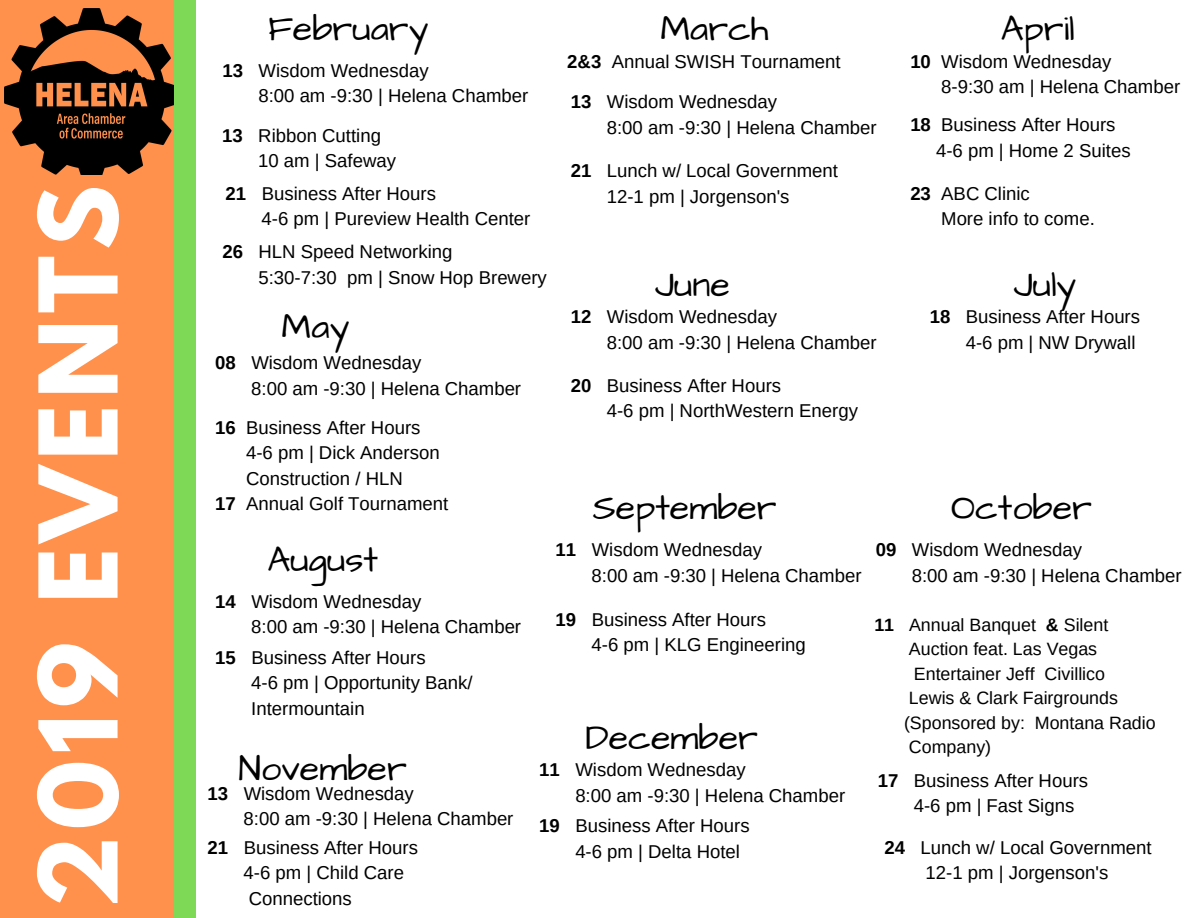
<style>
.page{position:relative;width:1188px;height:918px;background:#fff}
.page>*{position:absolute;margin:0;border:0;box-sizing:border-box;transform-origin:0 0}
.t1{font:700 96px "League Spartan";letter-spacing:.065em;color:#fff}
.t2{font:36px "Architects Daughter";color:#000}
.t3{font:18.6px/25.5px "Arimo";color:#000}
.t4{font:17.7px "Arimo";color:#000}
.s1{font-weight:700}
</style>
<div class="page">
<div style="left:0;top:0;width:186px;height:918px;background:#ff914d"></div>
<img style="left:5px;top:8px;width:169px;height:167px">
<div style="left:174px;top:0;width:22px;height:918px;background:#7ed957"></div>
<h1 class="t1" style="left:31px;top:908px;width:724px;rotate:-90deg">2019 EVENTS</h1>
<h2 class="t2" style="left:268px;top:4px;width:162px">February</h2>
<h2 class="t2" style="left:660px;top:4px;width:110px">March</h2>
<h2 class="t2" style="left:1001px;top:5px;width:75px">April</h2>
<p class="t3" style="left:567px;top:49px;width:275px"><span class="s1">2&amp;3</span> Annual SWISH Tournament</p>
<p class="t3" style="left:941px;top:49px;width:240px;text-indent:-31px"><span class="s1">10</span> Wisdom Wednesday<br>8-9:30 am | Helena Chamber</p>
<p class="t3" style="left:936px;top:112px;width:196px;text-indent:-26px"><span class="s1">18</span> Business After Hours<br>4-6 pm | Home 2 Suites</p>
<p class="t3" style="left:258px;top:57px;width:271px;text-indent:-36px"><span class="s1">13</span> Wisdom Wednesday<br>8:00 am -9:30 | Helena Chamber</p>
<p class="t3" style="left:607px;top:89px;width:271px;text-indent:-36px"><span class="s1">13</span> Wisdom Wednesday<br>8:00 am -9:30 | Helena Chamber</p>
<p class="t3" style="left:607px;top:158px;width:233px;text-indent:-36px"><span class="s1">21</span> Lunch w/ Local Government<br>12-1 pm | Jorgenson's</p>
<p class="t3" style="left:258px;top:122px;width:139px;text-indent:-36px"><span class="s1">13</span> Ribbon Cutting<br>10 am | Safeway</p>
<p class="t3" style="left:262px;top:181px;width:270px;text-indent:-36px"><span class="s1">21</span> Business After Hours<br>4-6 pm | Pureview Health Center</p>
<p class="t3" style="left:941px;top:181px;width:155px;text-indent:-31px"><span class="s1">23</span> ABC Clinic<br>More info to come.</p>
<p class="t3" style="left:258px;top:239px;width:290px;text-indent:-36px"><span class="s1">26</span> HLN Speed Networking<br>5:30-7:30 pm | Snow Hop Brewery</p>
<h2 class="t2" style="left:282px;top:302px;width:69px">May</h2>
<p class="t3" style="left:251px;top:350px;width:271px;text-indent:-36px"><span class="s1">08</span> Wisdom Wednesday<br>8:00 am -9:30 | Helena Chamber</p>
<p class="t3" style="left:246px;top:414px;width:195px;text-indent:-31px"><span class="s1">16</span> Business After Hours<br>4-6 pm | Dick Anderson<br>Construction / HLN</p>
<p class="t3" style="left:215px;top:491px;width:235px"><span class="s1">17</span> Annual Golf Tournament</p>
<h2 class="t2" style="left:267px;top:535px;width:112px">August</h2>
<h2 class="t2" style="left:655px;top:260px;width:76px">June</h2>
<h2 class="t2" style="left:1014px;top:260px;width:64px">July</h2>
<p class="t3" style="left:607px;top:304px;width:271px;text-indent:-36px"><span class="s1">12</span> Wisdom Wednesday<br>8:00 am -9:30 | Helena Chamber</p>
<p class="t3" style="left:607px;top:373px;width:253px;text-indent:-36px"><span class="s1">20</span> Business After Hours<br>4-6 pm | NorthWestern Energy</p>
<p class="t3" style="left:930px;top:304px;width:212px;text-align:right"><span class="s1">18</span> Business After Hours<br>4-6 pm | NW Drywall</p>
<h2 class="t2" style="left:593px;top:483px;width:186px">September</h2>
<h2 class="t2" style="left:951px;top:483px;width:143px">October</h2>
<p class="t3" style="left:592px;top:537px;width:271px;text-indent:-36px"><span class="s1">11</span> Wisdom Wednesday<br>8:00 am -9:30 | Helena Chamber</p>
<p class="t3" style="left:912px;top:537px;width:271px;text-indent:-36px"><span class="s1">09</span> Wisdom Wednesday<br>8:00 am -9:30 | Helena Chamber</p>
<p class="t3" style="left:251px;top:589px;width:271px;text-indent:-36px"><span class="s1">14</span> Wisdom Wednesday<br>8:00 am -9:30 | Helena Chamber</p>
<p class="t3" style="left:251px;top:645px;width:223px;text-indent:-36px"><span class="s1">15</span> Business After Hours<br>4-6 pm | Opportunity Bank/<br>Intermountain</p>
<h2 class="t2" style="left:239px;top:745px;width:170px">November</h2>
<p class="t3" style="left:244px;top:781px;width:271px;text-indent:-36px"><span class="s1">13</span> Wisdom Wednesday<br>8:00 am -9:30 | Helena Chamber</p>
<p class="t3" style="left:244px;top:834px;width:176px;text-indent:-36px"><span class="s1">21</span> Business After Hours<br>4-6 pm | Child Care<br>Connections</p>
<p class="t3" style="left:592px;top:606px;width:216px;text-indent:-36px"><span class="s1">19</span> Business After Hours<br>4-6 pm | KLG Engineering</p>
<h2 class="t2" style="left:586px;top:713px;width:174px">December</h2>
<p class="t3" style="left:575px;top:757px;width:271px;text-indent:-36px"><span class="s1">11</span> Wisdom Wednesday<br>8:00 am -9:30 | Helena Chamber</p>
<p class="t3" style="left:575px;top:813px;width:176px;text-indent:-36px"><span class="s1">19</span> Business After Hours<br>4-6 pm | Delta Hotel</p>
<p class="t4" style="left:874px;top:615px;width:236px"><span class="s1">11</span> Annual Banquet <span class="s1">&amp;</span> Silent</p>
<p class="t4" style="left:909px;top:639px;width:190px">Auction feat. Las Vegas</p>
<p class="t4" style="left:914px;top:664px;width:193px">Entertainer Jeff Civillico</p>
<p class="t4" style="left:909px;top:688px;width:211px">Lewis &amp; Clark Fairgrounds</p>
<p class="t4" style="left:904px;top:713px;width:253px">(Sponsored by: Montana Radio</p>
<p class="t4" style="left:909px;top:737px;width:84px">Company)</p>
<p class="t3" style="left:914px;top:767px;width:176px;text-indent:-36px"><span class="s1">17</span> Business After Hours<br>4-6 pm | Fast Signs</p>
<p class="t3" style="left:884px;top:834px;width:269px;text-align:center"><span class="s1">24</span> Lunch w/ Local Government<br>12-1 pm | Jorgenson's</p>
</div>
